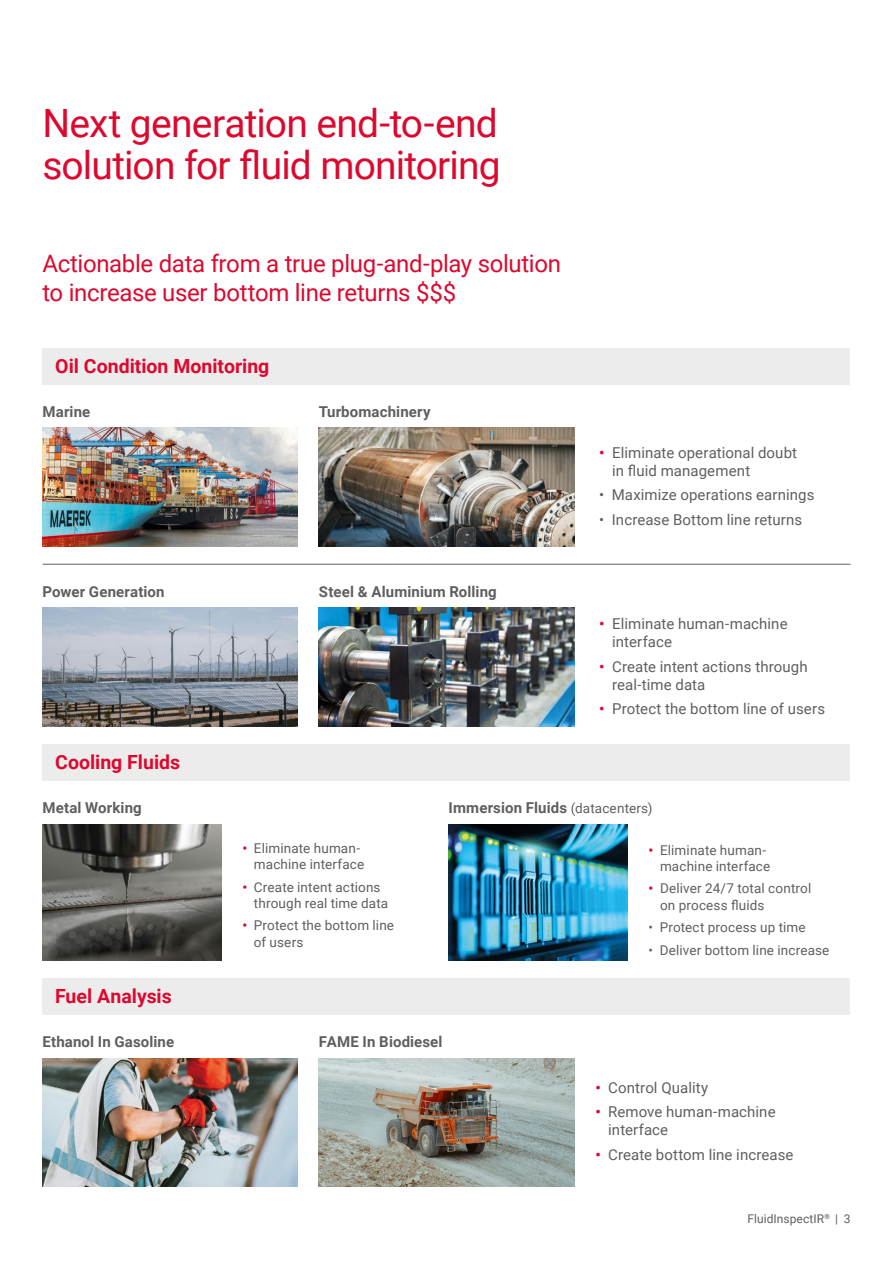
<style>
.page{position:relative;width:893px;height:1263px;background:#fff}
.page>*{position:absolute;margin:0;border:0;box-sizing:border-box;transform-origin:0 0}
.t1{font:39px/42px "Roboto";letter-spacing:-.02em;color:#dc092f}
.t2{font:24px/28.8px "Roboto";letter-spacing:-.015em;color:#dc092f}
.t3{font:700 19.5px "Roboto";color:#dc092f}
.t4{font:15px/18px "Roboto";letter-spacing:.005em;color:#5f5f5f}
.t5{font:700 15px "Roboto";letter-spacing:.01em;color:#5f5f5f}
.t6{font:13.5px/16.2px "Roboto";letter-spacing:.01em;color:#5f5f5f}
.t7{font:12px "Roboto";letter-spacing:.005em;color:#5f5f5f}
.s1{font-weight:700;color:#dc092f}
.s2{font-weight:400;font-size:13.5px}
</style>
<div class="page">
<img style="left:43px;top:607px;width:255px;height:120px">
<img style="left:319px;top:607px;width:255px;height:120px">
<img style="left:319px;top:427px;width:255px;height:120px">
<img style="left:43px;top:427px;width:255px;height:120px">
<div style="left:43px;top:349px;width:807px;height:36px;background:#ececec"></div>
<img style="left:449px;top:824px;width:178px;height:137px">
<img style="left:43px;top:824px;width:178px;height:137px">
<div style="left:43px;top:745px;width:807px;height:36px;background:#ececec"></div>
<img style="left:43px;top:1059px;width:255px;height:127px">
<img style="left:319px;top:1059px;width:255px;height:127px">
<div style="left:43px;top:979px;width:807px;height:36px;background:#ececec"></div>
<hr style="left:43px;top:564px;width:807px;height:1px;background:#5f5f5f">
<h1 class="t1" style="left:43px;top:101px;width:460px">Next generation end-to-end solution for fluid monitoring</h1>
<h2 class="t2" style="left:43px;top:248px;width:520px">Actionable data from a true plug-and-play solution to increase user bottom line returns $$$</h2>
<h3 class="t3" style="left:55px;top:353px;width:216px">Oil Condition Monitoring</h3>
<p class="t5" style="left:43px;top:401px;width:49px">Marine</p>
<p class="t5" style="left:319px;top:401px;width:113px">Turbomachinery</p>
<p class="t5" style="left:43px;top:581px;width:124px">Power Generation</p>
<p class="t5" style="left:319px;top:581px;width:179px">Steel &amp; Aluminium Rolling</p>
<h3 class="t3" style="left:55px;top:749px;width:126px">Cooling Fluids</h3>
<p class="t4" style="left:612px;top:443px;width:187px;text-indent:-13px"><span class="s1">•</span> Eliminate operational doubt in fluid management</p>
<p class="t4" style="left:599px;top:485px;width:217px">• Maximize operations earnings</p>
<p class="t4" style="left:599px;top:510px;width:204px">• Increase Bottom line returns</p>
<p class="t4" style="left:612px;top:615px;width:177px;text-indent:-13px"><span class="s1">•</span> Eliminate human-machine interface</p>
<p class="t4" style="left:612px;top:657px;width:197px;text-indent:-13px"><span class="s1">•</span> Create intent actions through real-time data</p>
<p class="t4" style="left:599px;top:699px;width:227px"><span class="s1">•</span> Protect the bottom line of users</p>
<p class="t5" style="left:43px;top:797px;width:101px">Metal Working</p>
<h3 class="t3" style="left:55px;top:983px;width:118px">Fuel Analysis</h3>
<p class="t5" style="left:43px;top:1031px;width:133px">Ethanol In Gasoline</p>
<p class="t6" style="left:242px;top:839px;width:123px;text-align:right"><span class="s1">•</span> Eliminate human&shy;machine interface</p>
<p class="t6" style="left:254px;top:878px;width:136px;text-indent:-12px"><span class="s1">•</span> Create intent actions through real time data</p>
<p class="t6" style="left:254px;top:917px;width:142px;text-indent:-12px"><span class="s1">•</span> Protect the bottom line of users</p>
<p class="t5" style="left:449px;top:797px;width:205px">Immersion Fluids <span class="s2">(datacenters)</span></p>
<p class="t6" style="left:648px;top:841px;width:123px;text-align:right"><span class="s1">•</span> Eliminate human&shy;machine interface</p>
<p class="t6" style="left:660px;top:880px;width:153px;text-indent:-12px"><span class="s1">•</span> Deliver 24/7 total control on process fluids</p>
<p class="t6" style="left:648px;top:919px;width:159px">• Protect process up time</p>
<p class="t6" style="left:648px;top:941px;width:182px">• Deliver bottom line increase</p>
<p class="t5" style="left:319px;top:1031px;width:125px">FAME In Biodiesel</p>
<p class="t4" style="left:595px;top:1078px;width:114px"><span class="s1">•</span> Control Quality</p>
<p class="t4" style="left:608px;top:1102px;width:169px;text-indent:-13px"><span class="s1">•</span> Remove human-machine interface</p>
<p class="t4" style="left:595px;top:1145px;width:200px"><span class="s1">•</span> Create bottom line increase</p>
<p class="t7" style="left:747px;top:1210px;width:105px">FluidInspectIR<sup>®</sup> | 3</p>
</div>
